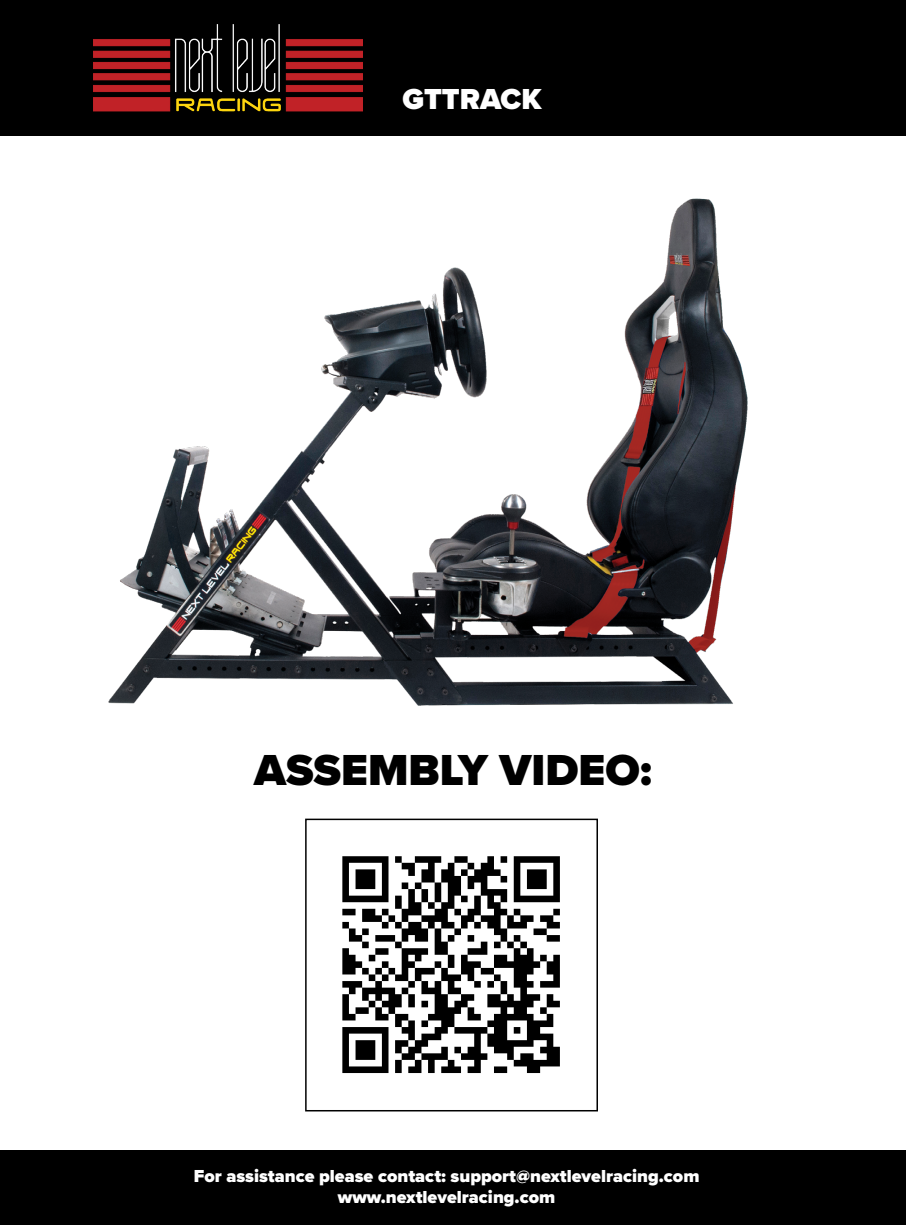
<style>
.page{position:relative;width:906px;height:1225px;background:#fff}
.page>*{position:absolute;margin:0;border:0;box-sizing:border-box;transform-origin:0 0}
.t1{font:900 45px "Proxima Nova";color:#000}
.t2{font:900 30px "Proxima Nova";color:#fff}
.t3{font:900 18px/21.6px "Proxima Nova";color:#fff;text-align:center}
</style>
<div class="page">
<div style="left:0;top:0;width:906px;height:136px;background:#000"></div>
<img style="left:94px;top:24px;width:269px;height:88px">
<div style="left:0;top:1149px;width:906px;height:76px;background:#000"></div>
<img style="left:108px;top:198px;width:640px;height:508px">
<img style="left:342px;top:856px;width:218px;height:218px">
<div style="left:305px;top:818px;width:293px;height:293px;border:2px solid #000"></div>
<h2 class="t2" style="left:402px;top:76px;width:140px">GTTRACK</h2>
<h1 class="t1" style="left:254px;top:737px;width:399px">ASSEMBLY VIDEO:</h1>
<p class="t3" style="left:194px;top:1164px;width:507px">For assistance please contact: support@nextlevelracing.com www.nextlevelracing.com</p>
</div>
